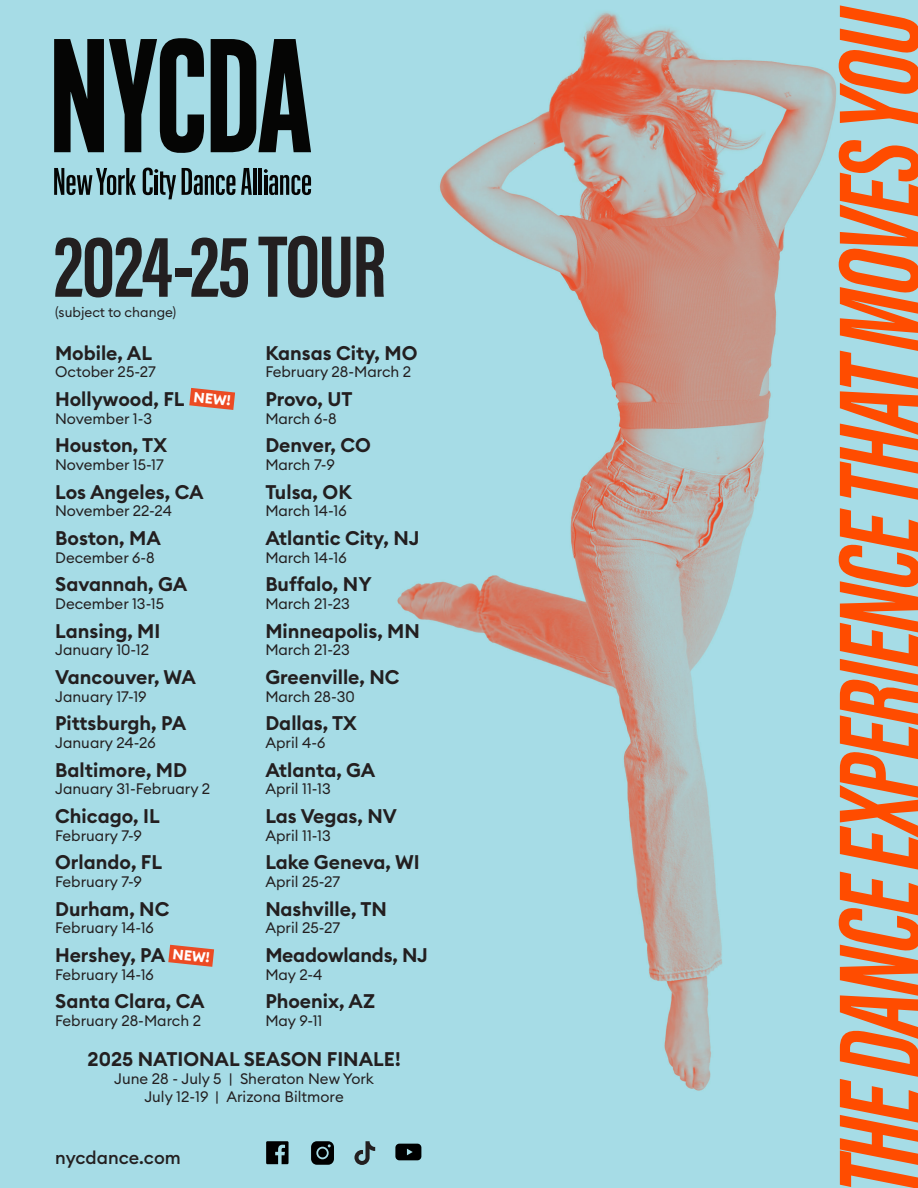
<style>
.page{position:relative;width:918px;height:1188px;background:#fff}
.page>*{position:absolute;margin:0;border:0;box-sizing:border-box;transform-origin:0 0}
.t1{font:700 90px "Acumin Pro Extra Cond";letter-spacing:-.02em;color:#231f20}
.t2{font:600 19.5px "Euclid Circular B";color:#231f20}
.t3{font:500 18px "Euclid Circular B";color:#231f20}
.t4{font:15px/17.9px "Euclid Circular B";color:#231f20;text-align:center}
.t5{font:700 14.1px "Euclid Circular B";color:#fff}
.t6{font:13.5px "Euclid Circular B";color:#231f20}
</style>
<div class="page">
<img style="left:0;top:0;width:918px;height:1188px">
<svg style="left:354px;top:1141px;width:21px;height:24px"></svg>
<svg style="left:395px;top:1144px;width:26px;height:16px"></svg>
<svg style="left:266px;top:1141px;width:23px;height:23px"></svg>
<svg style="left:311px;top:1141px;width:23px;height:24px"></svg>
<svg style="left:839px;top:5px;width:79px;height:1183px;background:#d4916e"></svg>
<svg style="left:54px;top:38px;width:150px;height:115px;background:#43595c"></svg>
<svg style="left:211px;top:39px;width:100px;height:113px;background:#394b4e"></svg>
<svg style="left:54px;top:168px;width:82px;height:27px;background:#5d7b80"></svg>
<svg style="left:143px;top:168px;width:33px;height:31px"></svg>
<svg style="left:182px;top:168px;width:53px;height:27px"></svg>
<svg style="left:241px;top:168px;width:11px;height:27px"></svg>
<hr style="left:253px;top:168px;width:4px;height:27px;background:#050504">
<hr style="left:259px;top:168px;width:3px;height:27px;background:#050504">
<svg style="left:264px;top:169px;width:47px;height:26px"></svg>
<svg style="left:188px;top:387px;width:48px;height:24px"></svg>
<svg style="left:167px;top:944px;width:48px;height:24px"></svg>
<p class="t1" style="left:54px;top:211px;width:334px">2024-25 TOUR</p>
<p class="t6" style="left:55px;top:303px;width:123px">(subject to change)</p>
<p class="t2" style="left:55px;top:340px;width:98px">Mobile, AL</p>
<p class="t4" style="left:55px;top:363px;width:102px">October 25-27</p>
<p class="t2" style="left:55px;top:386px;width:131px">Hollywood, FL</p>
<p class="t4" style="left:55px;top:409px;width:98px">November 1-3</p>
<p class="t2" style="left:55px;top:433px;width:113px">Houston, TX</p>
<p class="t4" style="left:55px;top:455px;width:110px">November 15-17</p>
<p class="t2" style="left:55px;top:479px;width:150px">Los Angeles, CA</p>
<p class="t4" style="left:55px;top:502px;width:118px">November 22-24</p>
<p class="t2" style="left:55px;top:525px;width:107px">Boston, MA</p>
<p class="t4" style="left:55px;top:548px;width:101px">December 6-8</p>
<p class="t2" style="left:55px;top:572px;width:134px">Savannah, GA</p>
<p class="t4" style="left:55px;top:594px;width:110px">December 13-15</p>
<p class="t2" style="left:55px;top:618px;width:107px">Lansing, MI</p>
<p class="t4" style="left:55px;top:641px;width:95px">January 10-12</p>
<p class="t2" style="left:55px;top:664px;width:142px">Vancouver, WA</p>
<p class="t4" style="left:55px;top:687px;width:93px">January 17-19</p>
<p class="t2" style="left:55px;top:711px;width:132px">Pittsburgh, PA</p>
<p class="t4" style="left:55px;top:733px;width:102px">January 24-26</p>
<p class="t2" style="left:55px;top:757px;width:133px">Baltimore, MD</p>
<p class="t4" style="left:55px;top:780px;width:157px">January 31-February 2</p>
<p class="t2" style="left:55px;top:803px;width:106px">Chicago, IL</p>
<p class="t4" style="left:55px;top:826px;width:88px">February 7-9</p>
<p class="t2" style="left:55px;top:850px;width:109px">Orlando, FL</p>
<p class="t4" style="left:55px;top:872px;width:88px">February 7-9</p>
<p class="t2" style="left:55px;top:896px;width:116px">Durham, NC</p>
<p class="t4" style="left:55px;top:919px;width:100px">February 14-16</p>
<p class="t2" style="left:55px;top:942px;width:112px">Hershey, PA</p>
<p class="t4" style="left:55px;top:965px;width:100px">February 14-16</p>
<p class="t2" style="left:55px;top:989px;width:151px">Santa Clara, CA</p>
<p class="t4" style="left:55px;top:1011px;width:148px">February 28-March 2</p>
<p class="t5" style="left:195px;top:388px;width:39px;rotate:6deg">NEW!</p>
<p class="t5" style="left:174px;top:945px;width:39px;rotate:6deg">NEW!</p>
<p class="t2" style="left:265px;top:340px;width:154px">Kansas City, MO</p>
<p class="t4" style="left:265px;top:363px;width:148px">February 28-March 2</p>
<p class="t2" style="left:265px;top:386px;width:89px">Provo, UT</p>
<p class="t4" style="left:265px;top:409px;width:73px">March 6-8</p>
<p class="t2" style="left:265px;top:433px;width:107px">Denver, CO</p>
<p class="t4" style="left:265px;top:455px;width:71px">March 7-9</p>
<p class="t2" style="left:265px;top:479px;width:88px">Tulsa, OK</p>
<p class="t4" style="left:265px;top:502px;width:83px">March 14-16</p>
<p class="t2" style="left:265px;top:525px;width:156px">Atlantic City, NJ</p>
<p class="t4" style="left:265px;top:548px;width:83px">March 14-16</p>
<p class="t2" style="left:265px;top:572px;width:108px">Buffalo, NY</p>
<p class="t4" style="left:265px;top:594px;width:86px">March 21-23</p>
<p class="t2" style="left:265px;top:618px;width:156px">Minneapolis, MN</p>
<p class="t4" style="left:265px;top:641px;width:86px">March 21-23</p>
<p class="t2" style="left:265px;top:664px;width:136px">Greenville, NC</p>
<p class="t4" style="left:265px;top:687px;width:91px">March 28-30</p>
<p class="t2" style="left:265px;top:711px;width:93px">Dallas, TX</p>
<p class="t4" style="left:265px;top:733px;width:62px">April 4-6</p>
<p class="t2" style="left:265px;top:757px;width:112px">Atlanta, GA</p>
<p class="t4" style="left:265px;top:780px;width:67px">April 11-13</p>
<p class="t2" style="left:265px;top:803px;width:133px">Las Vegas, NV</p>
<p class="t4" style="left:265px;top:826px;width:67px">April 11-13</p>
<p class="t2" style="left:265px;top:850px;width:156px">Lake Geneva, WI</p>
<p class="t4" style="left:265px;top:872px;width:76px">April 25-27</p>
<p class="t2" style="left:265px;top:896px;width:123px">Nashville, TN</p>
<p class="t4" style="left:265px;top:919px;width:76px">April 25-27</p>
<p class="t2" style="left:265px;top:942px;width:164px">Meadowlands, NJ</p>
<p class="t4" style="left:265px;top:965px;width:59px">May 2-4</p>
<p class="t2" style="left:265px;top:989px;width:111px">Phoenix, AZ</p>
<p class="t4" style="left:265px;top:1011px;width:59px">May 9-11</p>
<p class="t2" style="left:88px;top:1047px;width:315px">2025 NATIONAL SEASON FINALE!</p>
<p class="t4" style="left:114px;top:1070px;width:261px">June 28 - July 5 | Sheraton New York<br>July 12-19 | Arizona Biltmore</p>
<p class="t3" style="left:55px;top:1146px;width:127px">nycdance.com</p>
</div>
